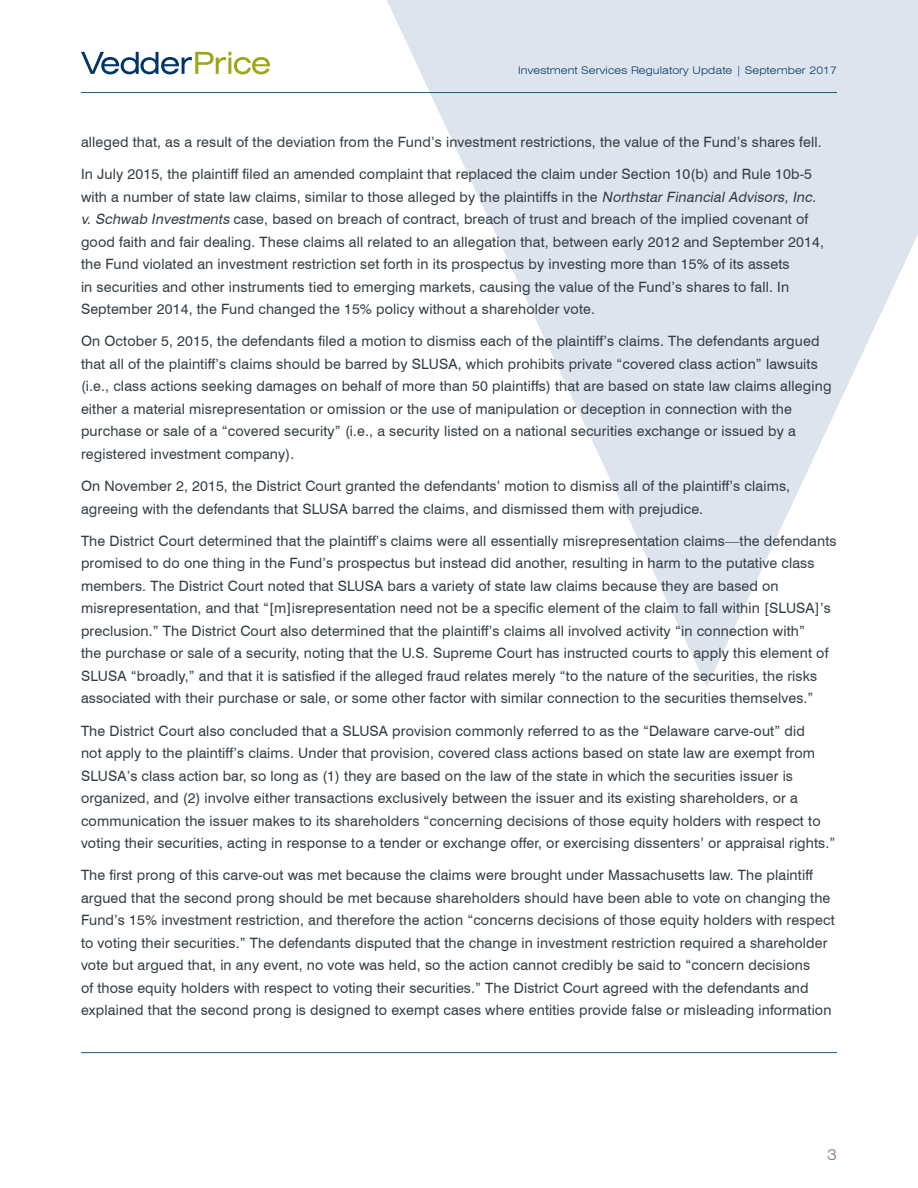
<style>
.page{position:relative;width:918px;height:1188px;background:#fff}
.page>*{position:absolute;margin:0;border:0;box-sizing:border-box;transform-origin:0 0}
.t1{font:300 expanded 15px "Swiss 721 BT";color:#877269}
.Body_Copy{font:14.25px/22.5px "Swiss 721 BT";letter-spacing:.01em;color:#343e44}
.t2{font:300 expanded 10.5px "Swiss 721 BT";letter-spacing:.01em;color:#003667}
.s1{font-style:italic}
</style>
<div class="page">
<svg style="left:351px;top:0;width:567px;height:686px;fill:#dde4ed"></svg>
<svg style="left:81px;top:52px;width:189px;height:22px"></svg>
<hr style="left:81px;top:1052px;width:756px;height:1px;background:#1a5c7d">
<hr style="left:81px;top:92px;width:756px;height:1px;background:#1a5c7d">
<p class="t2" style="left:518px;top:64px;width:320px">Investment Services Regulatory Update | September 2017</p>
<p class="Body_Copy" style="left:81px;top:130px;width:742px">alleged that, as a result of the deviation from the Fund’s investment restrictions, the value of the Fund’s shares fell.</p>
<p class="Body_Copy" style="left:81px;top:163px;width:745px">In July 2015, the plaintiff filed an amended complaint that replaced the claim under Section 10(b) and Rule 10b-5 with a number of state law claims, similar to those alleged by the plaintiffs in the <span class="s1">Northstar Financial Advisors, Inc. v. Schwab Investments</span> case, based on breach of contract, breach of trust and breach of the implied covenant of good faith and fair dealing. These claims all related to an allegation that, between early 2012 and September 2014, the Fund violated an investment restriction set forth in its prospectus by investing more than 15% of its assets<br>in securities and other instruments tied to emerging markets, causing the value of the Fund’s shares to fall. In September 2014, the Fund changed the 15% policy without a shareholder vote.</p>
<p class="Body_Copy" style="left:81px;top:330px;width:752px">On October 5, 2015, the defendants filed a motion to dismiss each of the plaintiff’s claims. The defendants argued that all of the plaintiff’s claims should be barred by SLUSA, which prohibits private “covered class action” lawsuits (i.e., class actions seeking damages on behalf of more than 50 plaintiffs) that are based on state law claims alleging either a material misrepresentation or omission or the use of manipulation or deception in connection with the purchase or sale of a “covered security” (i.e., a security listed on a national securities exchange or issued by a registered investment company).</p>
<p class="Body_Copy" style="left:81px;top:475px;width:711px">On November 2, 2015, the District Court granted the defendants’ motion to dismiss all of the plaintiff’s claims, agreeing with the defendants that SLUSA barred the claims, and dismissed them with prejudice.</p>
<p class="Body_Copy" style="left:81px;top:529px;width:757px">The District Court determined that the plaintiff’s claims were all essentially misrepresentation claims—the defendants promised to do one thing in the Fund’s prospectus but instead did another, resulting in harm to the putative class members. The District Court noted that SLUSA bars a variety of state law claims because they are based on misrepresentation, and that “[m]isrepresentation need not be a specific element of the claim to fall within [SLUSA]’s preclusion.” The District Court also determined that the plaintiff’s claims all involved activity “in connection with”<br>the purchase or sale of a security, noting that the U.S. Supreme Court has instructed courts to apply this element of SLUSA “broadly,” and that it is satisfied if the alleged fraud relates merely “to the nature of the securities, the risks associated with their purchase or sale, or some other factor with similar connection to the securities themselves.”</p>
<p class="Body_Copy" style="left:81px;top:719px;width:756px">The District Court also concluded that a SLUSA provision commonly referred to as the “Delaware carve-out” did<br>not apply to the plaintiff’s claims. Under that provision, covered class actions based on state law are exempt from SLUSA’s class action bar, so long as (1) they are based on the law of the state in which the securities issuer is organized, and (2) involve either transactions exclusively between the issuer and its existing shareholders, or a communication the issuer makes to its shareholders “concerning decisions of those equity holders with respect to voting their securities, acting in response to a tender or exchange offer, or exercising dissenters’ or appraisal rights.”</p>
<p class="Body_Copy" style="left:81px;top:864px;width:755px">The first prong of this carve-out was met because the claims were brought under Massachusetts law. The plaintiff argued that the second prong should be met because shareholders should have been able to vote on changing the Fund’s 15% investment restriction, and therefore the action “concerns decisions of those equity holders with respect to voting their securities.” The defendants disputed that the change in investment restriction required a shareholder vote but argued that, in any event, no vote was held, so the action cannot credibly be said to “concern decisions<br>of those equity holders with respect to voting their securities.” The District Court agreed with the defendants and explained that the second prong is designed to exempt cases where entities provide false or misleading information</p>
<p class="t1" style="left:827px;top:1146px;width:11px">3</p>
</div>
